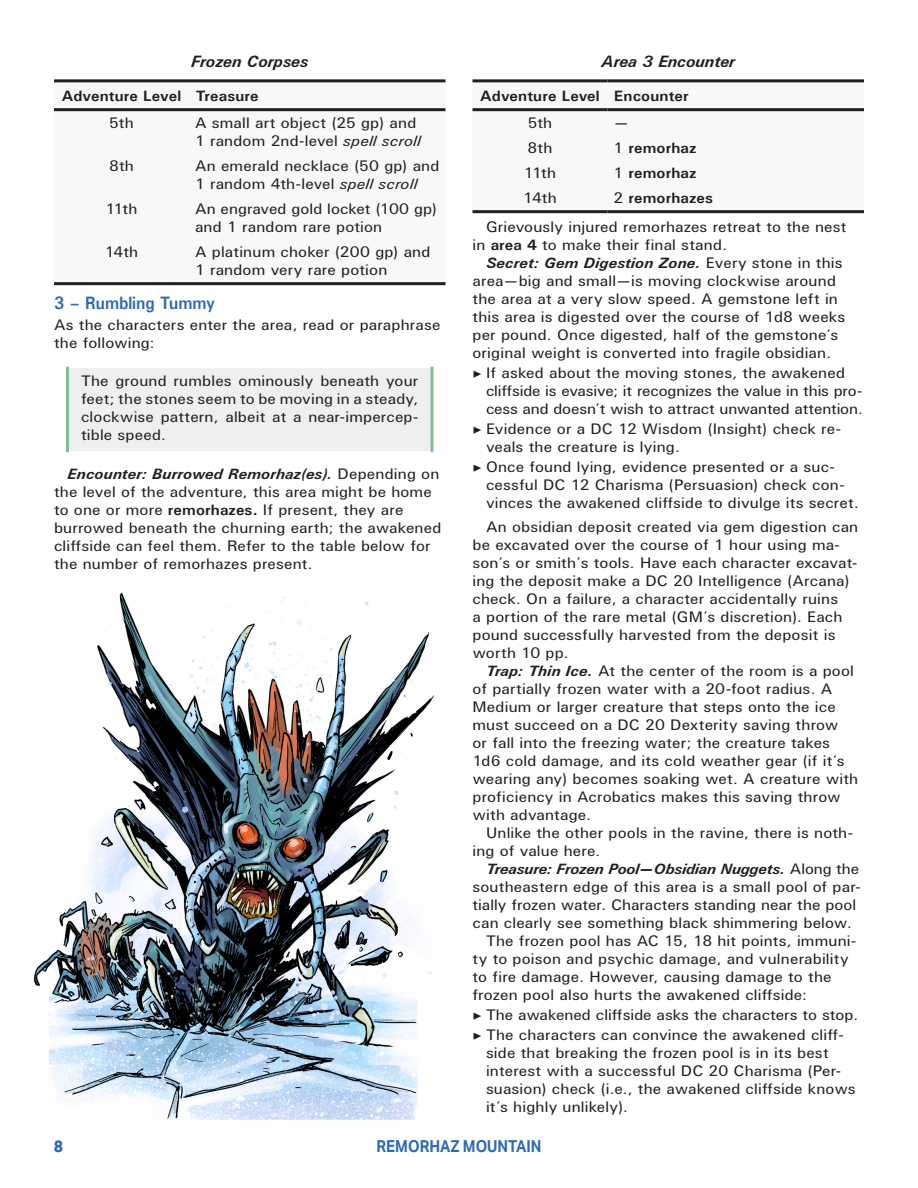
<style>
.page{position:relative;width:918px;height:1188px;background:#fff}
.page>*{position:absolute;margin:0;border:0;box-sizing:border-box;transform-origin:0 0}
.p_H4{font:700 18px "U001";color:#2f69b3;scale:.9 1}
.p_Table_Title{font:italic 700 16.5px "U001";color:#231f20}
.t1{font:700 16.5px "Aktiv Grotesk";color:#2f69b3;scale:.9 1}
.t2{font:800 16.5px "Aktiv Grotesk";color:#2f69b3;scale:.9 1}
.p_body{font:15px/18px "U001";letter-spacing:.01em;color:#231f20;scale:1.05 1}
.p_table_body{font:15px/18px "U001";letter-spacing:.01em;color:#231f20;scale:1.05 1}
.p_body-2{font:15px/18px "U001";letter-spacing:-.01em;color:#231f20;scale:1.05 1}
.p_Boxed_Text{font:15px/18px "U001";letter-spacing:.01em;color:#231f20;text-align:justify;scale:1.05 1}
.p_body_no_indent{font:15px/18px "U001";letter-spacing:.01em;color:#231f20;scale:1.05 1}
.p_table_header{font:700 15px "U001";letter-spacing:.01em;color:#231f20;scale:1.05 1}
.p_table_body-2{font:700 15px "U001";letter-spacing:.01em;color:#231f20;scale:1.05 1}
.s1{font-style:italic}
.s2{font-weight:700;font-style:italic}
.s3{font-weight:700}
.s4{font-weight:400}
.s5{font-family:"Minion Pro"}
</style>
<div class="page">
<img style="left:34px;top:591px;width:401px;height:529px">
<div style="left:68px;top:368px;width:364px;height:83px;background:#eef0f0"></div>
<hr style="left:66px;top:368px;width:3px;height:83px;background:#85bc98">
<svg style="left:430px;top:368px;width:4px;height:83px"></svg>
<svg style="left:54px;top:82px;width:392px;height:30px"></svg>
<hr style="left:54px;top:79px;width:135px;height:3px;background:#231f20">
<hr style="left:189px;top:79px;width:257px;height:3px;background:#231f20">
<hr style="left:54px;top:108px;width:135px;height:3px;background:#231f20">
<hr style="left:189px;top:108px;width:257px;height:3px;background:#231f20">
<hr style="left:54px;top:282px;width:135px;height:3px;background:#231f20">
<hr style="left:189px;top:282px;width:257px;height:3px;background:#231f20">
<svg style="left:472px;top:82px;width:392px;height:30px"></svg>
<hr style="left:472px;top:79px;width:136px;height:3px;background:#231f20">
<hr style="left:608px;top:79px;width:256px;height:3px;background:#231f20">
<hr style="left:472px;top:108px;width:136px;height:3px;background:#231f20">
<hr style="left:608px;top:108px;width:256px;height:3px;background:#231f20">
<hr style="left:472px;top:210px;width:136px;height:3px;background:#231f20">
<hr style="left:608px;top:210px;width:256px;height:3px;background:#231f20">
<p class="p_Table_Title" style="left:191px;top:50px;width:119px">Frozen Corpses</p>
<p class="p_table_header" style="left:62px;top:86px;width:115px">Adventure Level</p>
<p class="p_table_header" style="left:196px;top:86px;width:61px">Treasure</p>
<p class="p_table_body" style="left:109px;top:114px;width:25px">5th</p>
<p class="p_table_body" style="left:195px;top:114px;width:217px">A small art object (25 gp) and<br>1 random 2nd-level <span class="s1">spell scroll</span></p>
<p class="p_table_body" style="left:109px;top:157px;width:25px">8th</p>
<p class="p_table_body" style="left:195px;top:157px;width:234px">An emerald necklace (50 gp) and<br>1 random 4th-level <span class="s1">spell scroll</span></p>
<p class="p_table_body" style="left:105px;top:200px;width:32px">11th</p>
<p class="p_table_body" style="left:195px;top:200px;width:232px">An engraved gold locket (100 gp) and 1 random rare potion</p>
<p class="p_table_body" style="left:105px;top:243px;width:33px">14th</p>
<p class="p_table_body" style="left:195px;top:243px;width:226px">A platinum choker (200 gp) and<br>1 random very rare potion</p>
<p class="p_H4" style="left:54px;top:291px;width:180px">3 – Rumbling Tummy</p>
<p class="p_body_no_indent" style="left:54px;top:316px;width:370px">As the characters enter the area, read or paraphrase the following:</p>
<p class="p_Boxed_Text" style="left:81px;top:372px;width:323px">The ground rumbles ominously beneath your feet; the stones seem to be moving in a steady, clockwise pattern, albeit at a near-impercep&shy;tible speed.</p>
<p class="p_body" style="left:54px;top:464px;width:371px;text-indent:14px"><span class="s2">Encounter: Burrowed Remorhaz(es).</span> Depending on the level of the adventure, this area might be home to one or more <span class="s3">remorhazes.</span> If present, they are burrowed beneath the churning earth; the awakened cliffside can feel them. Refer to the table below for the number of remorhazes present.</p>
<p class="p_Table_Title" style="left:602px;top:50px;width:135px">Area 3 Encounter</p>
<p class="p_table_header" style="left:480px;top:86px;width:115px">Adventure Level</p>
<p class="p_table_header" style="left:614px;top:86px;width:72px">Encounter</p>
<p class="p_table_body" style="left:528px;top:114px;width:25px">5th</p>
<p class="p_table_body" style="left:614px;top:114px;width:16px">—</p>
<p class="p_table_body" style="left:528px;top:139px;width:25px">8th</p>
<p class="p_table_body-2" style="left:614px;top:138px;width:81px"><span class="s4">1</span> remorhaz</p>
<p class="p_table_body" style="left:524px;top:164px;width:32px">11th</p>
<p class="p_table_body-2" style="left:614px;top:163px;width:81px"><span class="s4">1</span> remorhaz</p>
<p class="p_table_body" style="left:523px;top:189px;width:33px">14th</p>
<p class="p_table_body-2" style="left:614px;top:188px;width:96px"><span class="s4">2</span> remorhazes</p>
<p class="p_body" style="left:472px;top:217px;width:358px;text-indent:14px">Grievously injured remorhazes retreat to the nest in <span class="s3">area 4</span> to make their final stand.</p>
<p class="p_body" style="left:472px;top:253px;width:357px;text-indent:14px"><span class="s2">Secret: Gem Digestion Zone.</span> Every stone in this area—big and small—is moving clockwise around the area at a very slow speed. A gemstone left in this area is digested over the course of 1d8 weeks per pound. Once digested, half of the gemstone’s original weight is converted into fragile obsidian.</p>
<p class="p_body-2" style="left:486px;top:364px;width:361px;text-indent:-14px"><span class="s5">▶</span> If asked about the moving stones, the awakened cliffside is evasive; it recognizes the value in this pro&shy;cess and doesn’t wish to attract unwanted attention.</p>
<p class="p_body" style="left:486px;top:420px;width:340px;text-indent:-14px"><span class="s5">▶</span> Evidence or a DC 12 Wisdom (Insight) check re&shy;veals the creature is lying.</p>
<p class="p_body" style="left:486px;top:458px;width:357px;text-indent:-14px"><span class="s5">▶</span> Once found lying, evidence presented or a suc&shy;cessful DC 12 Charisma (Persuasion) check con&shy;vinces the awakened cliffside to divulge its secret.</p>
<p class="p_body" style="left:472px;top:517px;width:369px;text-indent:14px">An obsidian deposit created via gem digestion can be excavated over the course of 1 hour using ma&shy;son’s or smith’s tools. Have each character excavat&shy;ing the deposit make a DC 20 Intelligence (Arcana) check. On a failure, a character accidentally ruins<br>a portion of the rare metal (GM’s discretion). Each pound successfully harvested from the deposit is worth 10 pp.</p>
<p class="p_body" style="left:472px;top:661px;width:369px;text-indent:14px"><span class="s2">Trap: Thin Ice.</span> At the center of the room is a pool of partially frozen water with a 20-foot radius. A Medium or larger creature that steps onto the ice must succeed on a DC 20 Dexterity saving throw<br>or fall into the freezing water; the creature takes 1d6 cold damage, and its cold weather gear (if it’s wearing any) becomes soaking wet. A creature with proficiency in Acrobatics makes this saving throw with advantage.</p>
<p class="p_body" style="left:472px;top:823px;width:364px;text-indent:14px">Unlike the other pools in the ravine, there is noth&shy;ing of value here.</p>
<p class="p_body" style="left:472px;top:859px;width:371px;text-indent:14px"><span class="s2">Treasure: Frozen Pool—Obsidian Nuggets.</span> Along the southeastern edge of this area is a small pool of par&shy;tially frozen water. Characters standing near the pool can clearly see something black shimmering below.</p>
<p class="p_body" style="left:472px;top:931px;width:367px;text-indent:14px">The frozen pool has AC 15, 18 hit points, immuni&shy;ty to poison and psychic damage, and vulnerability to fire damage. However, causing damage to the frozen pool also hurts the awakened cliffside:</p>
<p class="p_body" style="left:472px;top:1005px;width:369px"><span class="s5">▶</span> The awakened cliffside asks the characters to stop.</p>
<p class="p_body" style="left:486px;top:1026px;width:354px;text-indent:-14px"><span class="s5">▶</span> The characters can convince the awakened cliff&shy;side that breaking the frozen pool is in its best interest with a successful DC 20 Charisma (Per&shy;suasion) check (i.e., the awakened cliffside knows it’s highly unlikely).</p>
<p class="t2" style="left:54px;top:1137px;width:11px">8</p>
<p class="t1" style="left:377px;top:1137px;width:185px">REMORHAZ MOUNTAIN</p>
</div>
